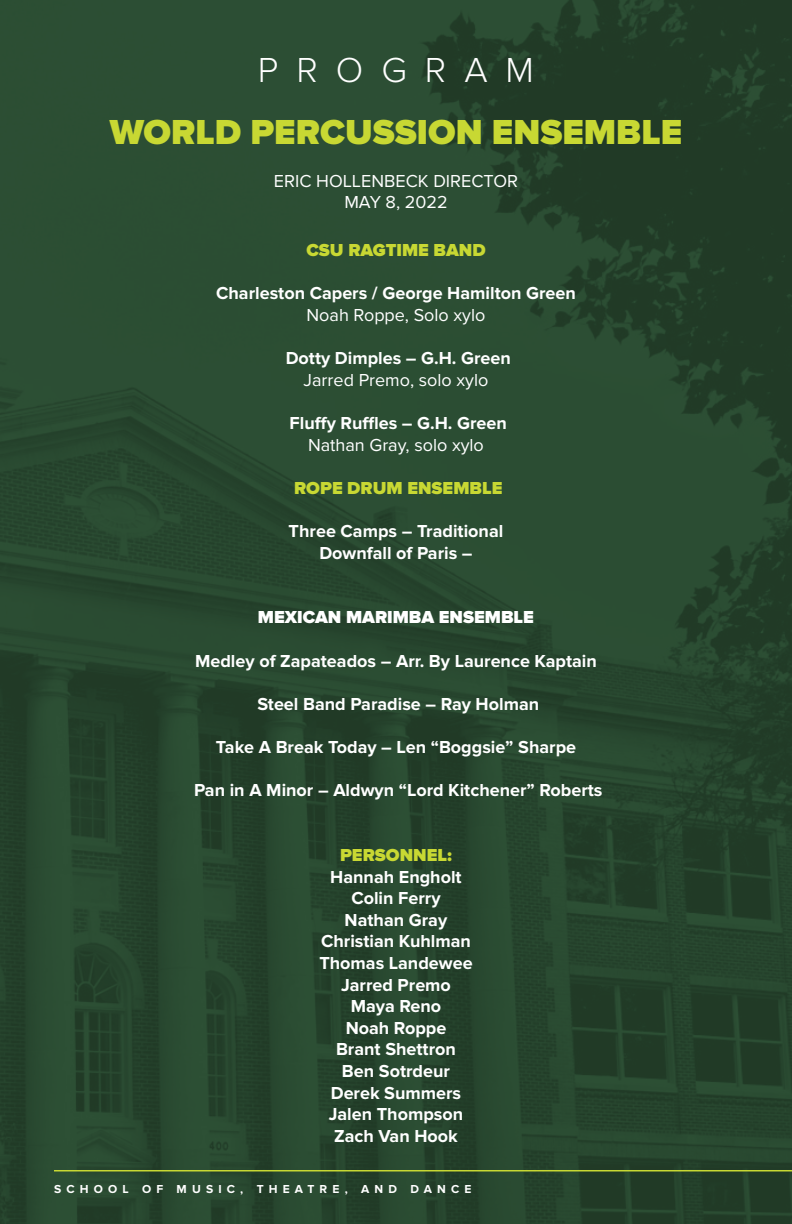
<style>
.page{position:relative;width:792px;height:1224px;background:#fff}
.page>*{position:absolute;margin:0;border:0;box-sizing:border-box;transform-origin:0 0}
.t1{font:900 36px "Proxima Nova";color:#c8d833}
.t2{font:300 36px "Proxima Nova";letter-spacing:.5em;color:#fff}
.t3{font:700 18px "Proxima Nova";color:#fff}
.t4{font:18px/21.6px "Proxima Nova";color:#fff;text-align:center}
.t5{font:900 18px "Proxima Nova";color:#c8d833}
.t6{font:900 18px "Proxima Nova";color:#fff}
.t7{font:700 12px "Proxima Nova";letter-spacing:.43em;color:#fff}
</style>
<div class="page">
<img style="left:0;top:0;width:792px;height:1224px">
<hr style="left:54px;top:1170px;width:738px;height:2px;background:#c8d833">
<p class="t2" style="left:258px;top:50px;width:278px">PROGRAM</p>
<p class="t1" style="left:110px;top:111px;width:574px">WORLD PERCUSSION ENSEMBLE</p>
<p class="t4" style="left:274px;top:170px;width:246px">ERIC HOLLENBECK DIRECTOR<br>MAY 8, 2022</p>
<p class="t5" style="left:306px;top:240px;width:181px">CSU RAGTIME BAND</p>
<p class="t3" style="left:216px;top:283px;width:361px">Charleston Capers / George Hamilton Green</p>
<p class="t4" style="left:307px;top:305px;width:180px">Noah Roppe, Solo xylo</p>
<p class="t3" style="left:286px;top:348px;width:227px">Dotty Dimples – G.H. Green</p>
<p class="t4" style="left:304px;top:369px;width:186px">Jarred Premo, solo xylo</p>
<p class="t3" style="left:290px;top:413px;width:219px">Fluffy Ruffles – G.H. Green</p>
<p class="t4" style="left:308px;top:434px;width:177px">Nathan Gray, solo xylo</p>
<p class="t5" style="left:294px;top:477px;width:210px">ROPE DRUM ENSEMBLE</p>
<p class="t3" style="left:289px;top:521px;width:216px">Three Camps – Traditional</p>
<p class="t3" style="left:319px;top:542px;width:155px">Downfall of Paris –</p>
<p class="t6" style="left:258px;top:607px;width:278px">MEXICAN MARIMBA ENSEMBLE</p>
<p class="t3" style="left:195px;top:650px;width:403px">Medley of Zapateados – Arr. By Laurence Kaptain</p>
<p class="t3" style="left:257px;top:693px;width:283px">Steel Band Paradise – Ray Holman</p>
<p class="t3" style="left:216px;top:737px;width:362px">Take A Break Today – Len “Boggsie” Sharpe</p>
<p class="t3" style="left:194px;top:780px;width:410px">Pan in A Minor – Aldwyn “Lord Kitchener” Roberts</p>
<p class="t5" style="left:340px;top:845px;width:113px">PERSONNEL:</p>
<p class="t3" style="left:330px;top:866px;width:133px">Hannah Engholt</p>
<p class="t3" style="left:351px;top:888px;width:91px">Colin Ferry</p>
<p class="t3" style="left:345px;top:909px;width:104px">Nathan Gray</p>
<p class="t3" style="left:321px;top:931px;width:151px">Christian Kuhlman</p>
<p class="t3" style="left:319px;top:953px;width:155px">Thomas Landewee</p>
<p class="t3" style="left:341px;top:974px;width:111px">Jarred Premo</p>
<p class="t3" style="left:351px;top:996px;width:92px">Maya Reno</p>
<p class="t3" style="left:346px;top:1017px;width:102px">Noah Roppe</p>
<p class="t3" style="left:336px;top:1039px;width:121px">Brant Shettron</p>
<p class="t3" style="left:342px;top:1061px;width:110px">Ben Sotrdeur</p>
<p class="t3" style="left:331px;top:1082px;width:132px">Derek Summers</p>
<p class="t3" style="left:329px;top:1104px;width:136px">Jalen Thompson</p>
<p class="t3" style="left:334px;top:1125px;width:125px">Zach Van Hook</p>
<p class="t7" style="left:54px;top:1182px;width:419px">SCHOOL OF MUSIC, THEATRE, AND DANCE</p>
</div>
